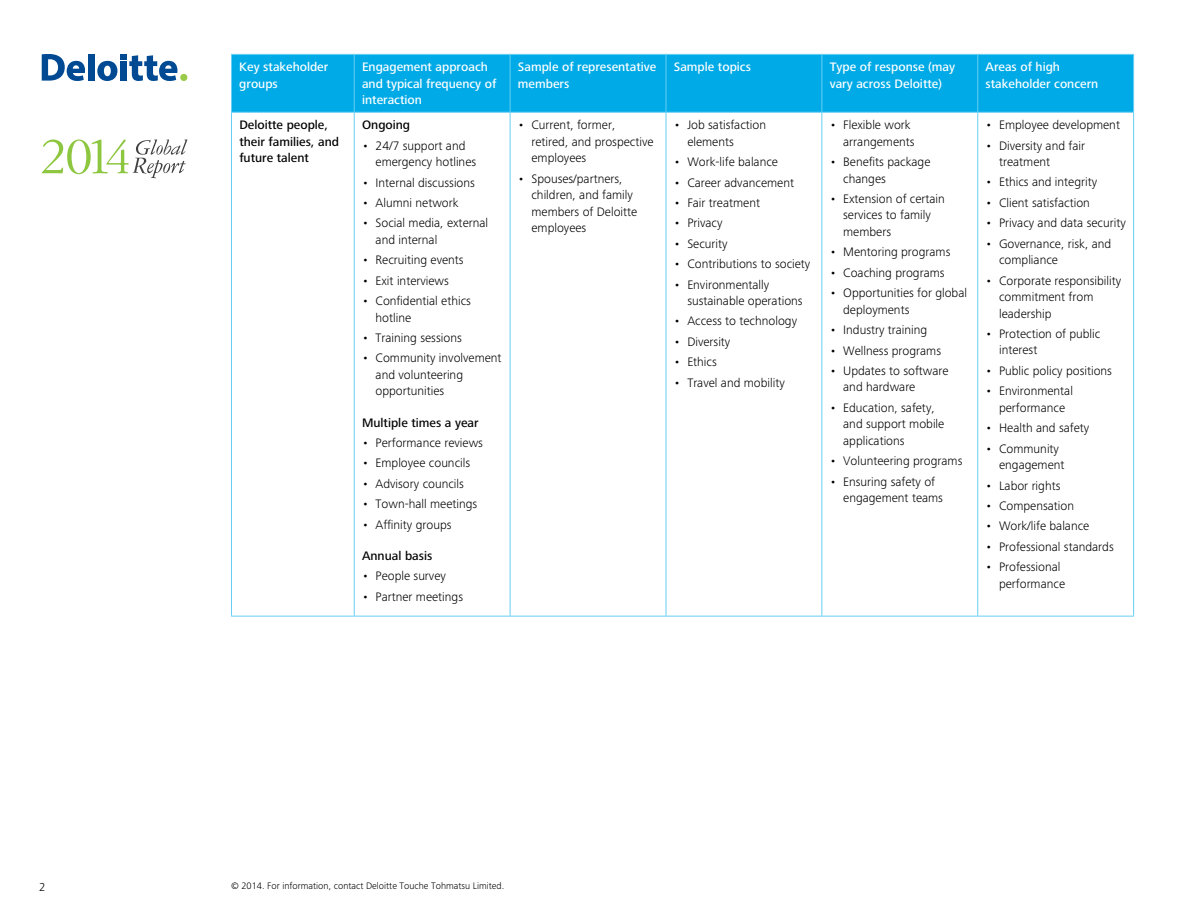
<style>
.page{position:relative;width:1188px;height:918px;background:#fff}
.page>*{position:absolute;margin:0;border:0;box-sizing:border-box;transform-origin:0 0}
.t1{font:300 12.75px/16.5px "Frutiger Next Pro";color:#000}
.t2{font:500 12.75px/16.5px "Frutiger Next Pro";color:#fff}
.t3{font:500 12.75px/16.5px "Frutiger Next Pro";color:#000}
.t4{font:300 12px "Frutiger Next Pro";color:#000}
.t5{font:300 9.75px "Frutiger Next Pro";color:#000}
</style>
<div class="page">
<div style="left:88px;top:54px;width:6px;height:27px;background:#004a94"></div>
<svg style="left:97px;top:54px;width:80px;height:27px"></svg>
<div style="left:180px;top:74px;width:7px;height:7px;background:#99ca49;border-radius:50%"></div>
<svg style="left:42px;top:54px;width:43px;height:27px"></svg>
<svg style="left:42px;top:139px;width:145px;height:39px"></svg>
<div style="left:232px;top:55px;width:901px;height:57px;background:#00aae7"></div>
<hr style="left:231px;top:54px;width:123px;height:1px;background:#68cef3">
<hr style="left:231px;top:55px;width:1px;height:57px;background:#68cef3">
<hr style="left:354px;top:54px;width:156px;height:1px;background:#68cef3">
<hr style="left:354px;top:55px;width:1px;height:57px;background:#68cef3">
<hr style="left:510px;top:54px;width:156px;height:1px;background:#68cef3">
<hr style="left:510px;top:55px;width:1px;height:57px;background:#68cef3">
<hr style="left:666px;top:54px;width:156px;height:1px;background:#68cef3">
<hr style="left:666px;top:55px;width:1px;height:57px;background:#68cef3">
<hr style="left:822px;top:54px;width:156px;height:1px;background:#68cef3">
<hr style="left:821px;top:55px;width:1px;height:57px;background:#68cef3">
<hr style="left:978px;top:54px;width:156px;height:1px;background:#68cef3">
<hr style="left:977px;top:55px;width:1px;height:57px;background:#68cef3">
<hr style="left:1133px;top:55px;width:1px;height:57px;background:#68cef3">
<hr style="left:231px;top:112px;width:123px;height:1px;background:#68cef3">
<hr style="left:231px;top:113px;width:1px;height:503px;background:#68cef3">
<hr style="left:354px;top:112px;width:156px;height:1px;background:#68cef3">
<hr style="left:354px;top:113px;width:1px;height:503px;background:#68cef3">
<hr style="left:510px;top:112px;width:156px;height:1px;background:#68cef3">
<hr style="left:510px;top:113px;width:1px;height:503px;background:#68cef3">
<hr style="left:666px;top:112px;width:156px;height:1px;background:#68cef3">
<hr style="left:666px;top:113px;width:1px;height:503px;background:#68cef3">
<hr style="left:822px;top:112px;width:156px;height:1px;background:#68cef3">
<hr style="left:821px;top:113px;width:1px;height:503px;background:#68cef3">
<hr style="left:978px;top:112px;width:156px;height:1px;background:#68cef3">
<hr style="left:977px;top:113px;width:1px;height:503px;background:#68cef3">
<hr style="left:1133px;top:113px;width:1px;height:503px;background:#68cef3">
<hr style="left:231px;top:616px;width:123px;height:1px;background:#68cef3">
<hr style="left:354px;top:616px;width:156px;height:1px;background:#68cef3">
<hr style="left:510px;top:616px;width:156px;height:1px;background:#68cef3">
<hr style="left:666px;top:616px;width:156px;height:1px;background:#68cef3">
<hr style="left:822px;top:616px;width:156px;height:1px;background:#68cef3">
<hr style="left:978px;top:616px;width:156px;height:1px;background:#68cef3">
<p class="t2" style="left:239px;top:59px;width:90px">Key stakeholder groups</p>
<p class="t2" style="left:362px;top:59px;width:136px">Engagement approach and typical frequency of interaction</p>
<p class="t2" style="left:518px;top:59px;width:140px">Sample of representative members</p>
<p class="t2" style="left:674px;top:59px;width:79px">Sample topics</p>
<p class="t2" style="left:830px;top:59px;width:127px">Type of response (may vary across Deloitte)</p>
<p class="t2" style="left:986px;top:59px;width:114px">Areas of high stakeholder concern</p>
<p class="t3" style="left:239px;top:117px;width:101px">Deloitte people, their families, and future talent</p>
<p class="t3" style="left:362px;top:117px;width:50px">Ongoing</p>
<p class="t1" style="left:687px;top:117px;width:80px;text-indent:-14px">• Job satisfaction elements</p>
<p class="t1" style="left:674px;top:154px;width:106px">• Work-life balance</p>
<p class="t1" style="left:674px;top:174px;width:122px">• Career advancement</p>
<p class="t1" style="left:674px;top:194px;width:88px">• Fair treatment</p>
<p class="t1" style="left:674px;top:215px;width:50px">• Privacy</p>
<p class="t1" style="left:674px;top:235px;width:55px">• Security</p>
<p class="t1" style="left:674px;top:256px;width:138px">• Contributions to society</p>
<p class="t1" style="left:687px;top:276px;width:117px;text-indent:-14px">• Environmentally sustainable operations</p>
<p class="t1" style="left:674px;top:313px;width:125px">• Access to technology</p>
<p class="t1" style="left:674px;top:333px;width:58px">• Diversity</p>
<p class="t1" style="left:674px;top:354px;width:45px">• Ethics</p>
<p class="t1" style="left:674px;top:374px;width:113px">• Travel and mobility</p>
<p class="t1" style="left:531px;top:117px;width:124px;text-indent:-14px">• Current, former, retired, and prospective employees</p>
<p class="t1" style="left:531px;top:170px;width:107px;text-indent:-14px">• Spouses/partners, children, and family members of Deloitte employees</p>
<p class="t1" style="left:986px;top:117px;width:136px">• Employee development</p>
<p class="t1" style="left:999px;top:137px;width:87px;text-indent:-14px">• Diversity and fair treatment</p>
<p class="t1" style="left:986px;top:174px;width:113px">• Ethics and integrity</p>
<p class="t1" style="left:986px;top:194px;width:106px">• Client satisfaction</p>
<p class="t1" style="left:986px;top:215px;width:142px">• Privacy and data security</p>
<p class="t1" style="left:999px;top:235px;width:114px;text-indent:-14px">• Governance, risk, and compliance</p>
<p class="t1" style="left:999px;top:272px;width:124px;text-indent:-14px">• Corporate responsibility commitment from leadership</p>
<p class="t1" style="left:999px;top:326px;width:103px;text-indent:-14px">• Protection of public interest</p>
<p class="t1" style="left:986px;top:362px;width:128px">• Public policy positions</p>
<p class="t1" style="left:986px;top:383px;width:89px;text-align:center">• Environmental performance</p>
<p class="t1" style="left:986px;top:420px;width:105px">• Health and safety</p>
<p class="t1" style="left:999px;top:440px;width:67px;text-indent:-14px">• Community engagement</p>
<p class="t1" style="left:986px;top:477px;width:76px">• Labor rights</p>
<p class="t1" style="left:986px;top:497px;width:90px">• Compensation</p>
<p class="t1" style="left:986px;top:518px;width:105px">• Work/life balance</p>
<p class="t1" style="left:986px;top:538px;width:130px">• Professional standards</p>
<p class="t1" style="left:999px;top:559px;width:68px;text-indent:-14px">• Professional performance</p>
<p class="t1" style="left:843px;top:117px;width:73px;text-indent:-14px">• Flexible work arrangements</p>
<p class="t1" style="left:843px;top:154px;width:89px;text-indent:-14px">• Benefits package changes</p>
<p class="t1" style="left:843px;top:190px;width:103px;text-indent:-14px">• Extension of certain services to family members</p>
<p class="t1" style="left:830px;top:244px;width:122px">• Mentoring programs</p>
<p class="t1" style="left:830px;top:264px;width:116px">• Coaching programs</p>
<p class="t1" style="left:843px;top:285px;width:125px;text-indent:-14px">• Opportunities for global deployments</p>
<p class="t1" style="left:830px;top:322px;width:99px">• Industry training</p>
<p class="t1" style="left:830px;top:342px;width:113px">• Wellness programs</p>
<p class="t1" style="left:843px;top:362px;width:107px;text-indent:-14px">• Updates to software and hardware</p>
<p class="t1" style="left:843px;top:399px;width:103px;text-indent:-14px">• Education, safety, and support mobile applications</p>
<p class="t1" style="left:830px;top:453px;width:134px">• Volunteering programs</p>
<p class="t1" style="left:843px;top:473px;width:101px;text-indent:-14px">• Ensuring safety of engagement teams</p>
<p class="t1" style="left:376px;top:137px;width:102px;text-indent:-14px">• 24/7 support and emergency hotlines</p>
<p class="t1" style="left:362px;top:174px;width:114px">• Internal discussions</p>
<p class="t1" style="left:362px;top:194px;width:98px">• Alumni network</p>
<p class="t1" style="left:376px;top:215px;width:114px;text-indent:-14px">• Social media, external and internal</p>
<p class="t1" style="left:362px;top:252px;width:103px">• Recruiting events</p>
<p class="t1" style="left:362px;top:272px;width:88px">• Exit interviews</p>
<p class="t1" style="left:376px;top:293px;width:97px;text-indent:-14px">• Confidential ethics hotline</p>
<p class="t1" style="left:362px;top:330px;width:101px">• Training sessions</p>
<p class="t1" style="left:376px;top:350px;width:128px;text-indent:-14px">• Community involvement and volunteering opportunities</p>
<p class="t3" style="left:362px;top:414px;width:118px">Multiple times a year</p>
<p class="t1" style="left:362px;top:435px;width:122px">• Performance reviews</p>
<p class="t1" style="left:362px;top:455px;width:110px">• Employee councils</p>
<p class="t1" style="left:362px;top:475px;width:103px">• Advisory councils</p>
<p class="t1" style="left:362px;top:496px;width:117px">• Town-hall meetings</p>
<p class="t1" style="left:362px;top:516px;width:91px">• Affinity groups</p>
<p class="t3" style="left:362px;top:547px;width:72px">Annual basis</p>
<p class="t1" style="left:362px;top:568px;width:85px">• People survey</p>
<p class="t1" style="left:362px;top:588px;width:103px">• Partner meetings</p>
<p class="t4" style="left:39px;top:880px;width:8px">2</p>
<p class="t5" style="left:231px;top:880px;width:275px">© 2014. For information, contact Deloitte Touche Tohmatsu Limited.</p>
</div>
